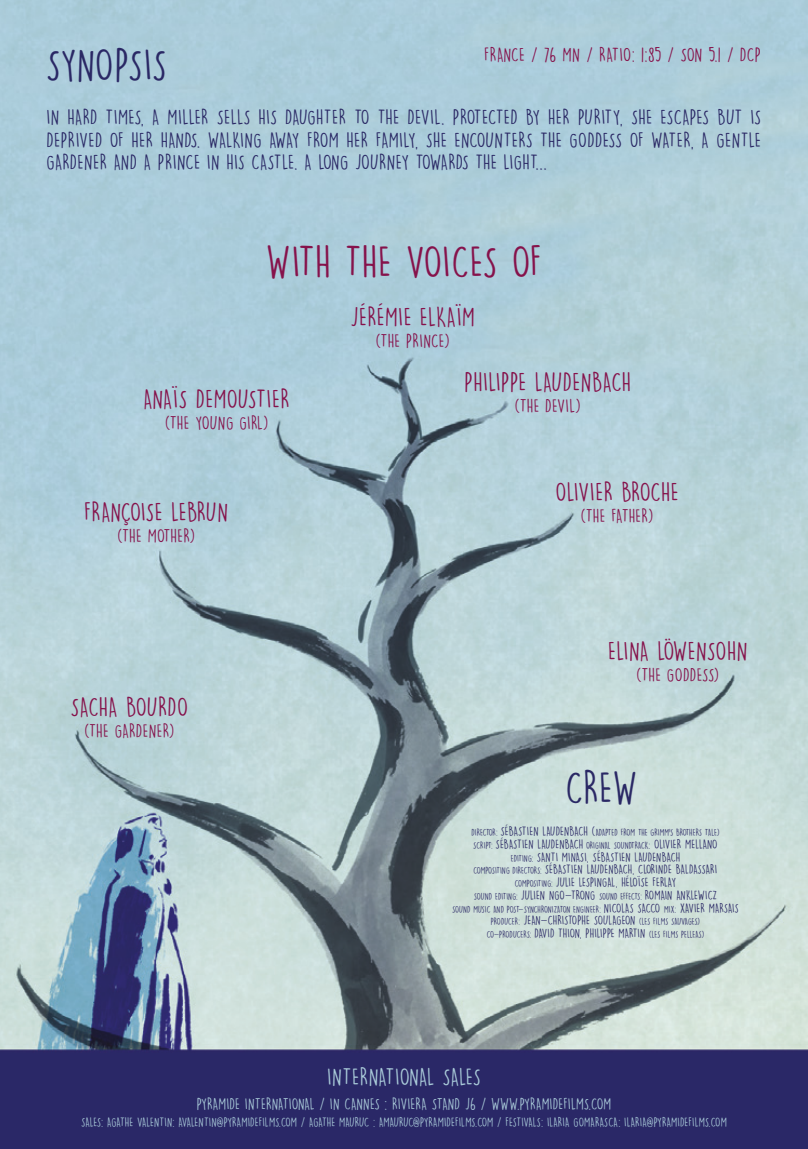
<style>
.page{position:relative;width:808px;height:1149px;background:#fff}
.page>*{position:absolute;margin:0;border:0;box-sizing:border-box;transform-origin:0 0}
.t1{font:42px "DK Lemon Yellow Sun";letter-spacing:-.005em;color:#86124b}
.t2{font:42px "DK Lemon Yellow Sun";letter-spacing:-.005em;color:#2a2865}
.t3{font:24.6px "DK Lemon Yellow Sun";letter-spacing:.02em;color:#86124b}
.t4{font:24.6px "DK Lemon Yellow Sun";letter-spacing:-.005em;color:#86124b}
.t5{font:24.6px "DK Lemon Yellow Sun";letter-spacing:-.01em;color:#86124b}
.t6{font:22.5px "DK Lemon Yellow Sun";color:#aacbd9}
.t7{font:19.5px/22.5px "DK Lemon Yellow Sun";letter-spacing:.015em;color:#2a2865;text-align:justify}
.t8{font:18px "DK Lemon Yellow Sun";letter-spacing:.005em;color:#86124b}
.t9{font:17.55px "DK Lemon Yellow Sun";letter-spacing:.02em;color:#86124b}
.t10{font:17.55px "DK Lemon Yellow Sun";letter-spacing:-.005em;color:#86124b}
.t11{font:15px "DK Lemon Yellow Sun";letter-spacing:.01em;color:#aacbd9}
.t12{font:12px "DK Lemon Yellow Sun";letter-spacing:.01em;color:#aacbd9}
.t13{font:11.85px/12.8px "DK Lemon Yellow Sun";letter-spacing:.01em;color:#2a2865;text-align:center}
.t14{font:9px/12.8px "DK Lemon Yellow Sun";letter-spacing:-.01em;color:#2a2865;text-align:center}
.s1{font-size:11.85px}
.s2{font-size:9px}
</style>
<div class="page">
<img style="left:0;top:0;width:808px;height:1148px">
<h1 class="t2" style="left:46px;top:38px;width:122px">SYNOPSIS</h1>
<h3 class="t8" style="left:484px;top:43px;width:278px">FRANCE / 76 MN / RATIO: 1:85 / SON 5.1 / DCP</h3>
<p class="t7" style="left:46px;top:106px;width:716px">IN HARD TIMES, A MILLER SELLS HIS DAUGHTER TO THE DEVIL. PROTECTED BY HER PURITY, SHE ESCAPES BUT IS DEPRIVED OF HER HANDS. WALKING AWAY FROM HER FAMILY, SHE ENCOUNTERS THE GODDESS OF WATER, A GENTLE GARDENER AND A PRINCE IN HIS CASTLE. A LONG JOURNEY TOWARDS THE LIGHT...</p>
<h1 class="t1" style="left:266px;top:235px;width:278px">WITH THE VOICES OF</h1>
<h2 class="t3" style="left:144px;top:383px;width:148px">ANAÏS DEMOUSTIER</h2>
<h3 class="t9" style="left:165px;top:411px;width:105px">(THE YOUNG GIRL)</h3>
<h2 class="t5" style="left:84px;top:496px;width:146px">FRANÇOISE LEBRUN</h2>
<h3 class="t9" style="left:117px;top:524px;width:79px">(THE MOTHER)</h3>
<h2 class="t4" style="left:71px;top:691px;width:119px">SACHA BOURDO</h2>
<h3 class="t9" style="left:84px;top:719px;width:92px">(THE GARDENER)</h3>
<h2 class="t3" style="left:350px;top:301px;width:126px">JÉRÉMIE ELKAÏM</h2>
<h3 class="t9" style="left:376px;top:330px;width:75px">(THE PRINCE)</h3>
<h2 class="t3" style="left:464px;top:366px;width:168px">PHILIPPE LAUDENBACH</h2>
<h3 class="t9" style="left:515px;top:394px;width:67px">(THE DEVIL)</h3>
<h2 class="t4" style="left:555px;top:476px;width:125px">OLIVIER BROCHE</h2>
<h3 class="t10" style="left:581px;top:505px;width:74px">(THE FATHER)</h3>
<h2 class="t3" style="left:608px;top:635px;width:141px">ELINA LÖWENSOHN</h2>
<h3 class="t9" style="left:636px;top:663px;width:84px">(THE GODDESS)</h3>
<h1 class="t2" style="left:565px;top:761px;width:74px">CREW</h1>
<p class="t14" style="left:471px;top:825px;width:250px">DIRECTOR: <span class="s1">SÉBASTIEN LAUDENBACH (</span>ADAPTED FROM THE GRIMM’S BROTHERS TALE)</p>
<p class="t13" style="left:473px;top:837px;width:246px"><span class="s2">SCRIPT:</span> SÉBASTIEN LAUDENBACH <span class="s2">ORIGINAL SOUNDTRACK:</span> OLIVIER MELLANO <span class="s2">EDITING:</span> SANTI MINASI, SÉBASTIEN LAUDENBACH<br><span class="s2">COMPOSITING DIRECTORS:</span> SÉBASTIEN LAUDENBACH, CLORINDE BALDASSARI <span class="s2">COMPOSITING:</span> JULIE LESPINGAL, HÉLOÏSE FERLAY<br><span class="s2">SOUND EDITING:</span> JULIEN NGO-TRONG <span class="s2">SOUND EFFECTS:</span> ROMAIN ANKLEWICZ</p>
<p class="t14" style="left:452px;top:902px;width:288px">SOUND MUSIC AND POST-SYNCHRONIZATON ENGINEER: <span class="s1">NICOLAS SACCO</span> MIX: <span class="s1">XAVIER MARSAIS<br></span>PRODUCER: <span class="s1">JEAN-CHRISTOPHE SOULAGEON</span> (LES FILMS SAUVAGES)<br>CO-PRODUCERS: <span class="s1">DAVID THION, PHILIPPE MARTIN</span> (LES FILMS PELLEAS)</p>
<h3 class="t6" style="left:327px;top:1062px;width:155px">INTERNATIONAL SALES</h3>
<p class="t11" style="left:197px;top:1094px;width:416px">PYRAMIDE INTERNATIONAL / IN CANNES : RIVIERA STAND J6 / WWW.PYRAMIDEFILMS.COM</p>
<p class="t12" style="left:81px;top:1114px;width:647px">SALES: AGATHE VALENTIN: AVALENTIN@PYRAMIDEFILMS.COM / AGATHE MAURUC : AMAURUC@PYRAMIDEFILMS.COM / FESTIVALS: ILARIA GOMARASCA: ILARIA@PYRAMIDEFILMS.COM</p>
</div>
